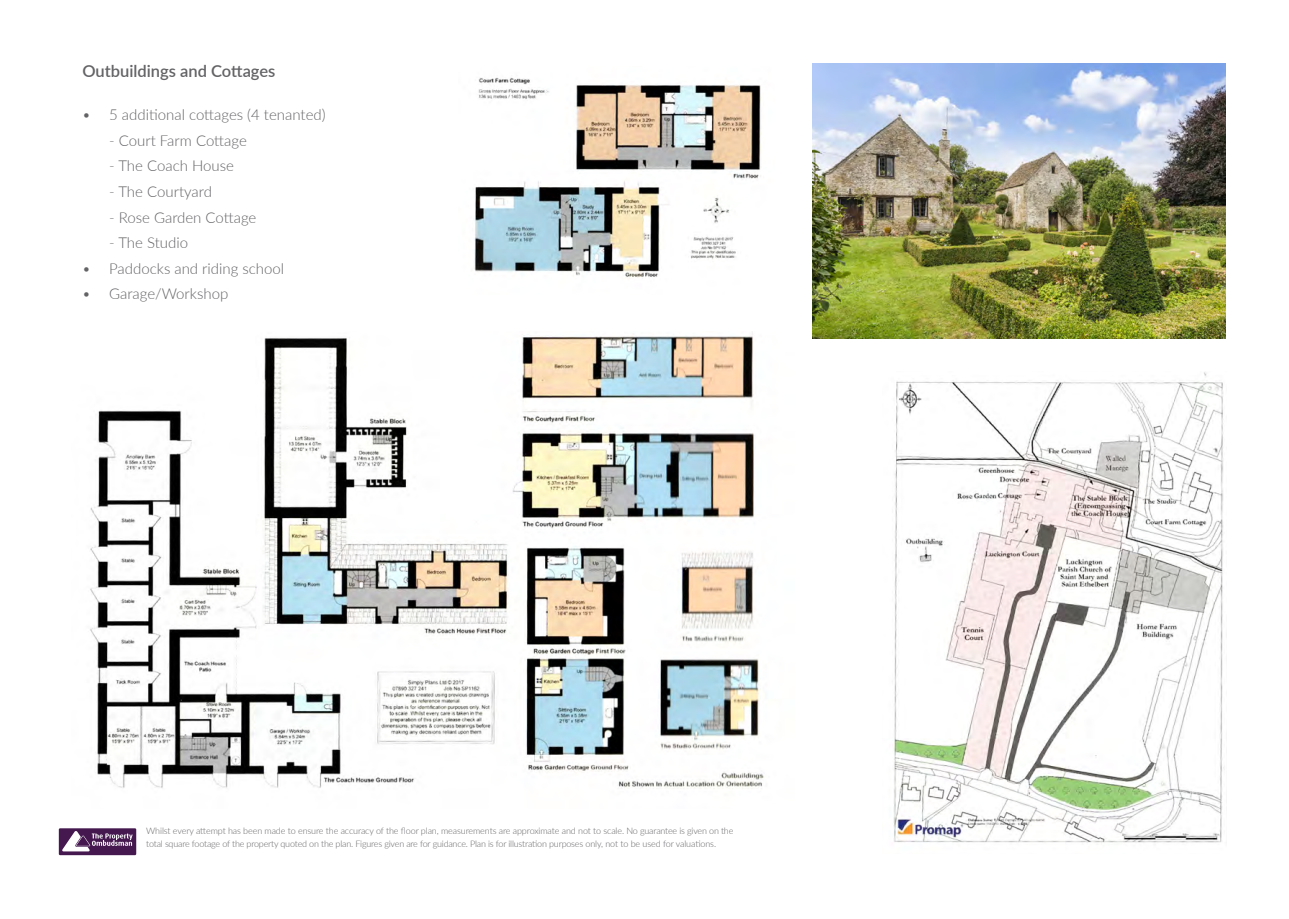
<style>
.page{position:relative;width:1289px;height:919px;background:#fff}
.page>*{position:absolute;margin:0;border:0;box-sizing:border-box;transform-origin:0 0}
.t1{font:600 16.5px "Lato";color:#636366}
.t2{font:300 15px "Lato";color:#636366}
.t3{font:300 9px/12.8px "Lato";letter-spacing:-.02em;color:#636366}
</style>
<div class="page">
<img style="left:90px;top:332px;width:674px;height:457px">
<img style="left:474px;top:77px;width:288px;height:201px">
<img style="left:893px;top:372px;width:331px;height:471px">
<svg style="left:59px;top:828px;width:77px;height:27px;background:#6f4d77"></svg>
<img style="left:812px;top:64px;width:413px;height:275px">
<p class="t1" style="left:82px;top:59px;width:194px">Outbuildings and Cottages</p>
<p class="t2" style="left:82px;top:105px;width:245px">• 5 additional cottages (4 tenanted)</p>
<p class="t2" style="left:109px;top:130px;width:139px">- Court Farm Cottage</p>
<p class="t2" style="left:109px;top:156px;width:126px">- The Coach House</p>
<p class="t2" style="left:109px;top:181px;width:104px">- The Courtyard</p>
<p class="t2" style="left:109px;top:207px;width:149px">- Rose Garden Cottage</p>
<p class="t2" style="left:109px;top:232px;width:80px">- The Studio</p>
<p class="t2" style="left:82px;top:258px;width:203px">• Paddocks and riding school</p>
<p class="t2" style="left:82px;top:283px;width:148px">• Garage/Workshop</p>
<p class="t3" style="left:146px;top:824px;width:588px">Whilst every attempt has been made to ensure the accuracy of the floor plan, measurements are approximate and not to scale. No guarantee is given on the total square footage of the property quoted on the plan. Figures given are for guidance. Plan is for illustration purposes only, not to be used for valuations.</p>
</div>
